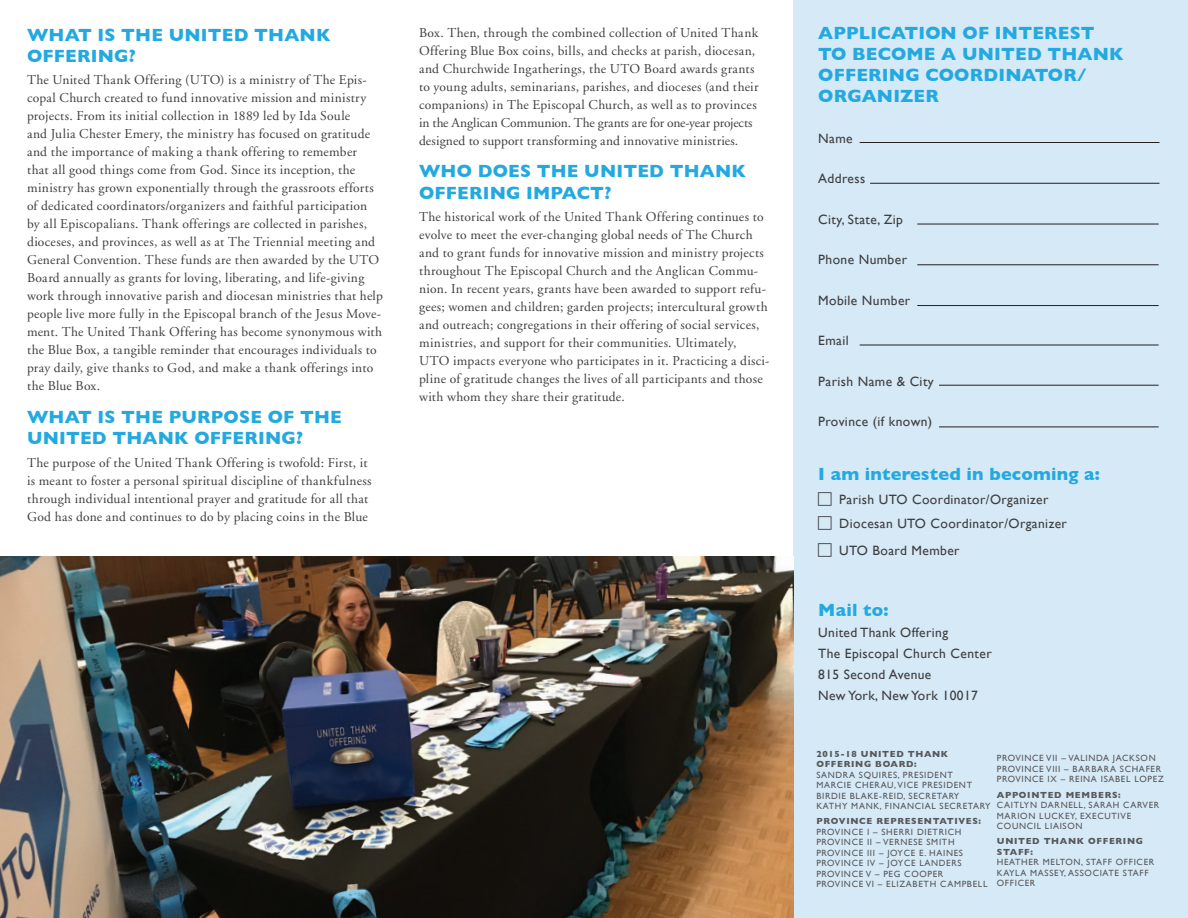
<style>
.page{position:relative;width:1188px;height:918px;background:#fff}
.page>*{position:absolute;margin:0;border:0;box-sizing:border-box;transform-origin:0 0}
.t1{font:700 18px/21px "Gill Sans";letter-spacing:.01em;color:#23a9e0}
.t2{font:13.5px/18px "Adobe Garamond";letter-spacing:.02em;color:#3e3e3f}
.t3{font:13.5px/21px "Gill Sans";letter-spacing:.03em;color:#3e3e3f}
.t4{font:9px/10.5px "Gill Sans";letter-spacing:.075em;color:#57585a}
.t5{font:700 9px/10.5px "Gill Sans";letter-spacing:.075em;color:#57585a}
</style>
<div class="page">
<div style="left:793px;top:0;width:395px;height:918px;background:#d6e9f7"></div>
<img style="left:0;top:556px;width:793px;height:362px">
<hr style="left:860px;top:142px;width:300px;height:1px;background:#231f20">
<hr style="left:870px;top:183px;width:290px;height:1px;background:#231f20">
<hr style="left:917px;top:224px;width:242px;height:1px;background:#231f20">
<hr style="left:917px;top:265px;width:242px;height:1px;background:#231f20">
<hr style="left:917px;top:305px;width:242px;height:1px;background:#231f20">
<hr style="left:860px;top:345px;width:299px;height:1px;background:#231f20">
<hr style="left:939px;top:385px;width:220px;height:1px;background:#231f20">
<hr style="left:939px;top:427px;width:220px;height:1px;background:#231f20">
<h1 class="t1" style="left:27px;top:24px;width:305px">WHAT IS THE UNITED THANK<br>OFFERING?</h1>
<p class="t2" style="left:27px;top:71px;width:357px">The United Thank Offering (UTO) is a ministry of The Epis&shy;copal Church created to fund innovative mission and ministry projects. From its initial collection in 1889 led by Ida Soule<br>and Julia Chester Emery, the ministry has focused on gratitude and the importance of making a thank offering to remember<br>that all good things come from God. Since its inception, the ministry has grown exponentially through the grassroots efforts of dedicated coordinators/organizers and faithful participation by all Episcopalians. Thank offerings are collected in parishes, dioceses, and provinces, as well as at The Triennial meeting and General Convention. These funds are then awarded by the UTO Board annually as grants for loving, liberating, and life-giving work through innovative parish and diocesan ministries that help people live more fully in the Episcopal branch of the Jesus Move&shy;ment. The United Thank Offering has become synonymous with the Blue Box, a tangible reminder that encourages individuals to pray daily, give thanks to God, and make a thank offerings into the Blue Box.</p>
<h1 class="t1" style="left:27px;top:406px;width:316px;line-height:21.6px">WHAT IS THE PURPOSE OF THE<br>UNITED THANK OFFERING?</h1>
<p class="t2" style="left:27px;top:454px;width:346px">The purpose of the United Thank Offering is twofold: First, it is meant to foster a personal spiritual discipline of thankfulness through individual intentional prayer and gratitude for all that God has done and continues to do by placing coins in the Blue</p>
<p class="t2" style="left:419px;top:24px;width:341px">Box. Then, through the combined collection of United Thank Offering Blue Box coins, bills, and checks at parish, diocesan, and Churchwide Ingatherings, the UTO Board awards grants to young adults, seminarians, parishes, and dioceses (and their companions) in The Episcopal Church, as well as to provinces in the Anglican Communion. The grants are for one-year projects designed to support transforming and innovative ministries.</p>
<h1 class="t1" style="left:419px;top:160px;width:328px;line-height:21.6px">WHO DOES THE UNITED THANK<br>OFFERING IMPACT?</h1>
<p class="t2" style="left:419px;top:208px;width:352px">The historical work of the United Thank Offering continues to evolve to meet the ever-changing global needs of The Church and to grant funds for innovative mission and ministry projects throughout The Episcopal Church and the Anglican Commu&shy;nion. In recent years, grants have been awarded to support refu&shy;gees; women and children; garden projects; intercultural growth and outreach; congregations in their offering of social services, ministries, and support for their communities. Ultimately, UTO impacts everyone who participates in it. Practicing a disci&shy;pline of gratitude changes the lives of all participants and those with whom they share their gratitude.</p>
<h1 class="t1" style="left:818px;top:22px;width:307px">APPLICATION OF INTEREST<br>TO BECOME A UNITED THANK<br>OFFERING COORDINATOR/<br>ORGANIZER</h1>
<p class="t3" style="left:818px;top:128px;width:36px">Name</p>
<p class="t3" style="left:818px;top:168px;width:49px">Address</p>
<p class="t3" style="left:818px;top:209px;width:86px">City, State, Zip</p>
<p class="t3" style="left:818px;top:249px;width:90px">Phone Number</p>
<p class="t3" style="left:818px;top:290px;width:94px">Mobile Number</p>
<p class="t3" style="left:818px;top:330px;width:32px">Email</p>
<p class="t3" style="left:818px;top:371px;width:117px">Parish Name &amp; City</p>
<p class="t3" style="left:818px;top:411px;width:116px">Province (if known)</p>
<h1 class="t1" style="left:818px;top:463px;width:283px">I am interested in becoming a:</h1>
<p class="t3" style="left:839px;top:488px;width:229px;line-height:24px">Parish UTO Coordinator/Organizer<br>Diocesan UTO Coordinator/Organizer</p>
<p class="t3" style="left:839px;top:540px;width:122px">UTO Board Member</p>
<h1 class="t1" style="left:818px;top:599px;width:72px">Mail to:</h1>
<p class="t3" style="left:818px;top:622px;width:175px">United Thank Offering<br>The Episcopal Church Center<br>815 Second Avenue<br>New York, New York 10017</p>
<p class="t5" style="left:816px;top:748px;width:133px">2015-18 UNITED THANK<br>OFFERING BOARD:</p>
<p class="t4" style="left:816px;top:769px;width:176px">SANDRA SQUIRES, PRESIDENT<br>MARCIE CHERAU, VICE PRESIDENT<br>BIRDIE BLAKE-REID, SECRETARY<br>KATHY MANK, FINANCIAL SECRETARY</p>
<p class="t5" style="left:816px;top:816px;width:166px">PROVINCE REPRESENTATIVES:</p>
<p class="t4" style="left:816px;top:827px;width:173px">PROVINCE I – SHERRI DIETRICH<br>PROVINCE II – VERNESE SMITH<br>PROVINCE III – JOYCE E. HAINES<br>PROVINCE IV – JOYCE LANDERS<br>PROVINCE V – PEG COOPER<br>PROVINCE VI – ELIZABETH CAMPBELL</p>
<p class="t4" style="left:997px;top:753px;width:168px">PROVINCE VII – VALINDA JACKSON<br>PROVINCE VIII – BARBARA SCHAFER<br>PROVINCE IX – REINA ISABEL LOPEZ</p>
<p class="t5" style="left:997px;top:789px;width:125px">APPOINTED MEMBERS:</p>
<p class="t4" style="left:997px;top:800px;width:164px">CAITLYN DARNELL, SARAH CARVER<br>MARION LUCKEY, EXECUTIVE<br>COUNCIL LIAISON</p>
<p class="t5" style="left:997px;top:836px;width:148px">UNITED THANK OFFERING<br>STAFF:</p>
<p class="t4" style="left:997px;top:857px;width:159px">HEATHER MELTON, STAFF OFFICER<br>KAYLA MASSEY, ASSOCIATE STAFF<br>OFFICER</p>
</div>
